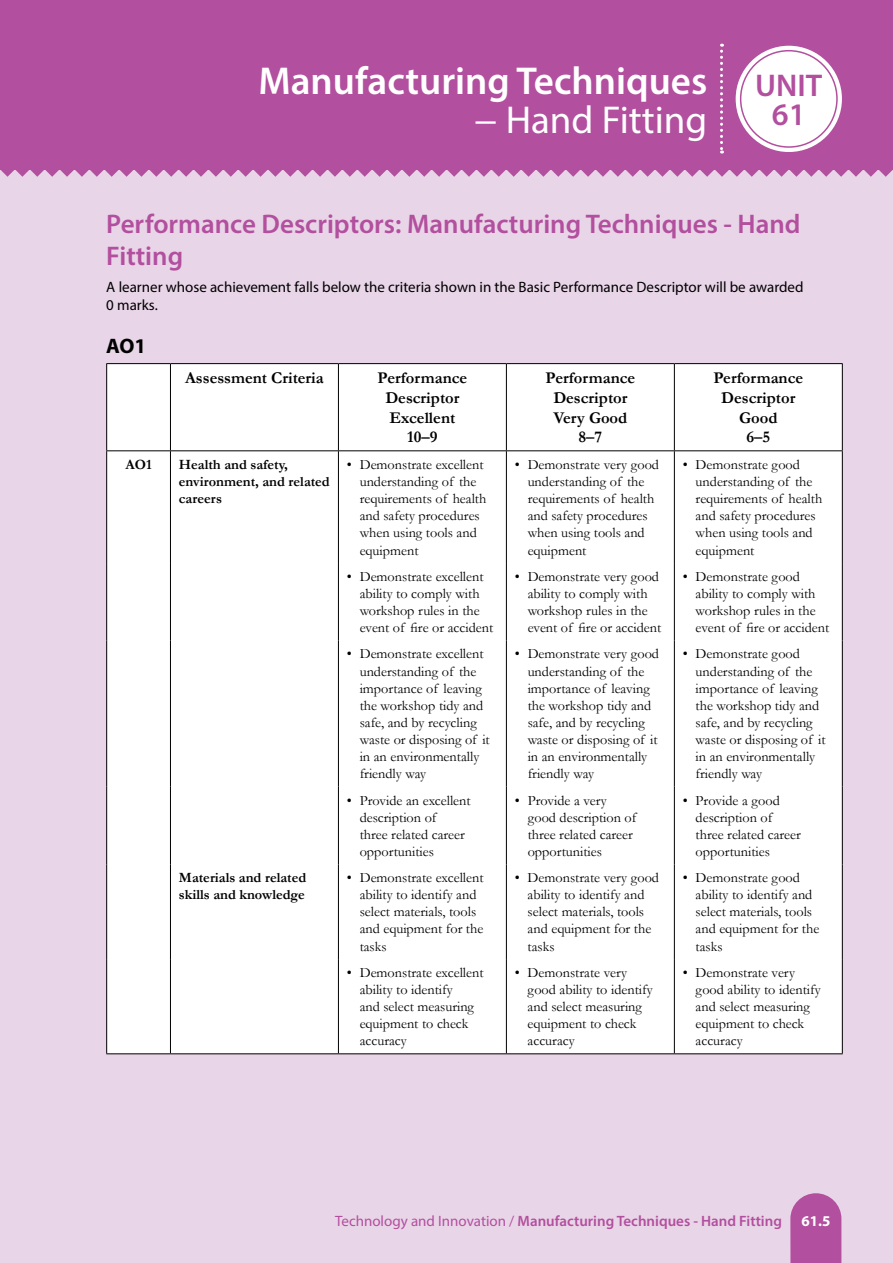
<style>
.page{position:relative;width:893px;height:1263px;background:#e9d5e8}
.page>*{position:absolute;margin:0;border:0;box-sizing:border-box;transform-origin:0 0}
.t1{font:600 39px "Myriad Pro";color:#fff}
.t2{font:39px "Myriad Pro";color:#fff}
.t3{font:600 31.5px/28.5px "Myriad Pro";color:#b24f9e;text-align:center}
.t4{font:600 27px/32.4px "Myriad Pro";color:#b24f9e}
.t5{font:700 21px "Myriad Pro";color:#000}
.t6{font:700 16.5px/19.8px "Garamond";color:#000;text-align:center}
.t7{font:15px/18px "Myriad Pro";color:#000}
.t8{font:600 15px "Myriad Pro";color:#b24f9e}
.t9{font:700 15px "Myriad Pro";color:#fff}
.t10{font:14.25px/17.1px "Garamond";color:#000}
.t11{font:700 14.25px/17.1px "Garamond";color:#000}
.s1{font-weight:400}
</style>
<div class="page">
<div style="left:0;top:0;width:893px;height:169px;background:#b24f9e"></div>
<div style="left:736px;top:46px;width:106px;height:106px;background:#fff;border-radius:50%"></div>
<svg style="left:720px;top:44px;width:3px;height:110px"></svg>
<svg style="left:0;top:169px;width:893px;height:8px"></svg>
<div style="left:740px;top:50px;width:98px;height:98px;border:2px solid #b24f9e;border-radius:50%"></div>
<svg style="left:790px;top:1193px;width:51px;height:70px;background:#b65aa4"></svg>
<div style="left:107px;top:364px;width:735px;height:689px;background:#fff"></div>
<hr style="left:106px;top:1053px;width:64px;height:1px;background:#000">
<hr style="left:170px;top:1053px;width:168px;height:1px;background:#000">
<hr style="left:338px;top:1053px;width:168px;height:1px;background:#000">
<hr style="left:506px;top:1053px;width:168px;height:1px;background:#000">
<hr style="left:674px;top:1053px;width:169px;height:1px;background:#000">
<hr style="left:106px;top:363px;width:64px;height:1px;background:#000">
<hr style="left:106px;top:364px;width:1px;height:86px;background:#000">
<hr style="left:170px;top:363px;width:168px;height:1px;background:#000">
<hr style="left:170px;top:364px;width:1px;height:86px;background:#000">
<hr style="left:338px;top:363px;width:168px;height:1px;background:#000">
<hr style="left:338px;top:364px;width:1px;height:86px;background:#000">
<hr style="left:506px;top:363px;width:168px;height:1px;background:#000">
<hr style="left:506px;top:364px;width:1px;height:86px;background:#000">
<hr style="left:674px;top:363px;width:169px;height:1px;background:#000">
<hr style="left:674px;top:364px;width:1px;height:86px;background:#000">
<hr style="left:842px;top:364px;width:1px;height:86px;background:#000">
<hr style="left:106px;top:450px;width:64px;height:1px;background:#000">
<hr style="left:106px;top:451px;width:1px;height:112px;background:#000">
<hr style="left:170px;top:450px;width:168px;height:1px;background:#000">
<hr style="left:170px;top:451px;width:1px;height:112px;background:#000">
<hr style="left:338px;top:450px;width:168px;height:1px;background:#000">
<hr style="left:338px;top:451px;width:1px;height:112px;background:#000">
<hr style="left:506px;top:450px;width:168px;height:1px;background:#000">
<hr style="left:506px;top:451px;width:1px;height:112px;background:#000">
<hr style="left:674px;top:450px;width:169px;height:1px;background:#000">
<hr style="left:674px;top:451px;width:1px;height:112px;background:#000">
<hr style="left:842px;top:451px;width:1px;height:112px;background:#000">
<hr style="left:106px;top:563px;width:1px;height:78px;background:#000">
<hr style="left:170px;top:563px;width:1px;height:78px;background:#000">
<hr style="left:338px;top:563px;width:1px;height:78px;background:#000">
<hr style="left:506px;top:563px;width:1px;height:78px;background:#000">
<hr style="left:674px;top:563px;width:1px;height:78px;background:#000">
<hr style="left:842px;top:563px;width:1px;height:78px;background:#000">
<hr style="left:106px;top:641px;width:1px;height:146px;background:#000">
<hr style="left:170px;top:641px;width:1px;height:146px;background:#000">
<hr style="left:338px;top:641px;width:1px;height:146px;background:#000">
<hr style="left:506px;top:641px;width:1px;height:146px;background:#000">
<hr style="left:674px;top:641px;width:1px;height:146px;background:#000">
<hr style="left:842px;top:641px;width:1px;height:146px;background:#000">
<hr style="left:106px;top:787px;width:1px;height:77px;background:#000">
<hr style="left:170px;top:787px;width:1px;height:77px;background:#000">
<hr style="left:338px;top:787px;width:1px;height:77px;background:#000">
<hr style="left:506px;top:787px;width:1px;height:77px;background:#000">
<hr style="left:674px;top:787px;width:1px;height:77px;background:#000">
<hr style="left:842px;top:787px;width:1px;height:77px;background:#000">
<hr style="left:106px;top:864px;width:1px;height:95px;background:#000">
<hr style="left:170px;top:864px;width:1px;height:95px;background:#000">
<hr style="left:338px;top:864px;width:1px;height:95px;background:#000">
<hr style="left:506px;top:864px;width:1px;height:95px;background:#000">
<hr style="left:674px;top:864px;width:1px;height:95px;background:#000">
<hr style="left:842px;top:864px;width:1px;height:95px;background:#000">
<hr style="left:106px;top:959px;width:1px;height:94px;background:#000">
<hr style="left:170px;top:959px;width:1px;height:94px;background:#000">
<hr style="left:338px;top:959px;width:1px;height:94px;background:#000">
<hr style="left:506px;top:959px;width:1px;height:94px;background:#000">
<hr style="left:674px;top:959px;width:1px;height:94px;background:#000">
<hr style="left:842px;top:959px;width:1px;height:94px;background:#000">
<h1 class="t1" style="left:258px;top:56px;width:450px">Manufacturing Techniques</h1>
<h1 class="t2" style="left:474px;top:96px;width:235px">− Hand Fitting</h1>
<h2 class="t3" style="left:755px;top:71px;width:69px">UNIT<br>61</h2>
<h3 class="t4" style="left:106px;top:207px;width:696px">Performance Descriptors: Manufacturing Techniques - Hand<br>Fitting</h3>
<p class="t7" style="left:106px;top:277px;width:699px">A learner whose achievement falls below the criteria shown in the Basic Performance Descriptor will be awarded<br>0 marks.</p>
<h3 class="t5" style="left:106px;top:332px;width:41px">AO1</h3>
<p class="t6" style="left:185px;top:368px;width:140px">Assessment Criteria</p>
<p class="t6" style="left:378px;top:368px;width:91px">Performance<br>Descriptor<br>Excellent<br>10–9</p>
<p class="t6" style="left:545px;top:368px;width:91px">Performance<br>Descriptor<br>Very Good<br>8–7</p>
<p class="t6" style="left:713px;top:368px;width:91px">Performance<br>Descriptor<br>Good<br>6–5</p>
<p class="t11" style="left:125px;top:456px;width:28px">AO1</p>
<p class="t11" style="left:179px;top:456px;width:152px">Health and safety, environment, and related careers</p>
<p class="t10" style="left:360px;top:456px;width:128px;text-indent:-13px">• Demonstrate excellent understanding of the requirements of health and safety procedures when using tools and equipment</p>
<p class="t10" style="left:528px;top:456px;width:133px;text-indent:-13px">• Demonstrate very good understanding of the requirements of health and safety procedures when using tools and equipment</p>
<p class="t10" style="left:696px;top:456px;width:128px;text-indent:-13px">• Demonstrate good understanding of the requirements of health and safety procedures when using tools and equipment</p>
<p class="t10" style="left:360px;top:567px;width:135px;text-indent:-13px">• Demonstrate excellent ability to comply with workshop rules in the event of fire or accident</p>
<p class="t10" style="left:528px;top:567px;width:135px;text-indent:-13px">• Demonstrate very good ability to comply with workshop rules in the event of fire or accident</p>
<p class="t10" style="left:696px;top:567px;width:135px;text-indent:-13px">• Demonstrate good ability to comply with workshop rules in the event of fire or accident</p>
<p class="t10" style="left:360px;top:645px;width:132px;text-indent:-13px">• Demonstrate excellent understanding of the importance of leaving the workshop tidy and safe, and by recycling waste or disposing of it in an environmentally friendly way</p>
<p class="t10" style="left:528px;top:645px;width:133px;text-indent:-13px">• Demonstrate very good understanding of the importance of leaving the workshop tidy and safe, and by recycling waste or disposing of it in an environmentally friendly way</p>
<p class="t10" style="left:696px;top:645px;width:132px;text-indent:-13px">• Demonstrate good understanding of the importance of leaving the workshop tidy and safe, and by recycling waste or disposing of it in an environmentally friendly way</p>
<p class="t10" style="left:360px;top:791px;width:112px;text-indent:-13px">• Provide an excellent description of<br>three related career opportunities</p>
<p class="t10" style="left:528px;top:791px;width:110px;text-indent:-13px">• Provide a very good description of three related career opportunities</p>
<p class="t10" style="left:696px;top:791px;width:107px;text-indent:-13px">• Provide a good description of three related career opportunities</p>
<p class="t11" style="left:179px;top:869px;width:129px">Materials and related skills and knowledge</p>
<p class="t10" style="left:360px;top:869px;width:125px;text-indent:-13px">• Demonstrate excellent ability to identify and select materials, tools and equipment for the tasks</p>
<p class="t10" style="left:528px;top:869px;width:133px;text-indent:-13px">• Demonstrate very good ability to identify and select materials, tools and equipment for the tasks</p>
<p class="t10" style="left:696px;top:869px;width:125px;text-indent:-13px">• Demonstrate good ability to identify and select materials, tools and equipment for the tasks</p>
<p class="t10" style="left:360px;top:963px;width:125px;text-indent:-13px">• Demonstrate excellent ability to identify<br>and select measuring equipment to check accuracy</p>
<p class="t10" style="left:528px;top:963px;width:127px;text-indent:-13px">• Demonstrate very good ability to identify and select measuring equipment to check accuracy</p>
<p class="t10" style="left:696px;top:963px;width:127px;text-indent:-13px">• Demonstrate very good ability to identify and select measuring equipment to check accuracy</p>
<p class="t8" style="left:335px;top:1211px;width:448px"><span class="s1">Technology and Innovation /</span> Manufacturing Techniques - Hand Fitting</p>
<p class="t9" style="left:802px;top:1211px;width:30px">61.5</p>
</div>
